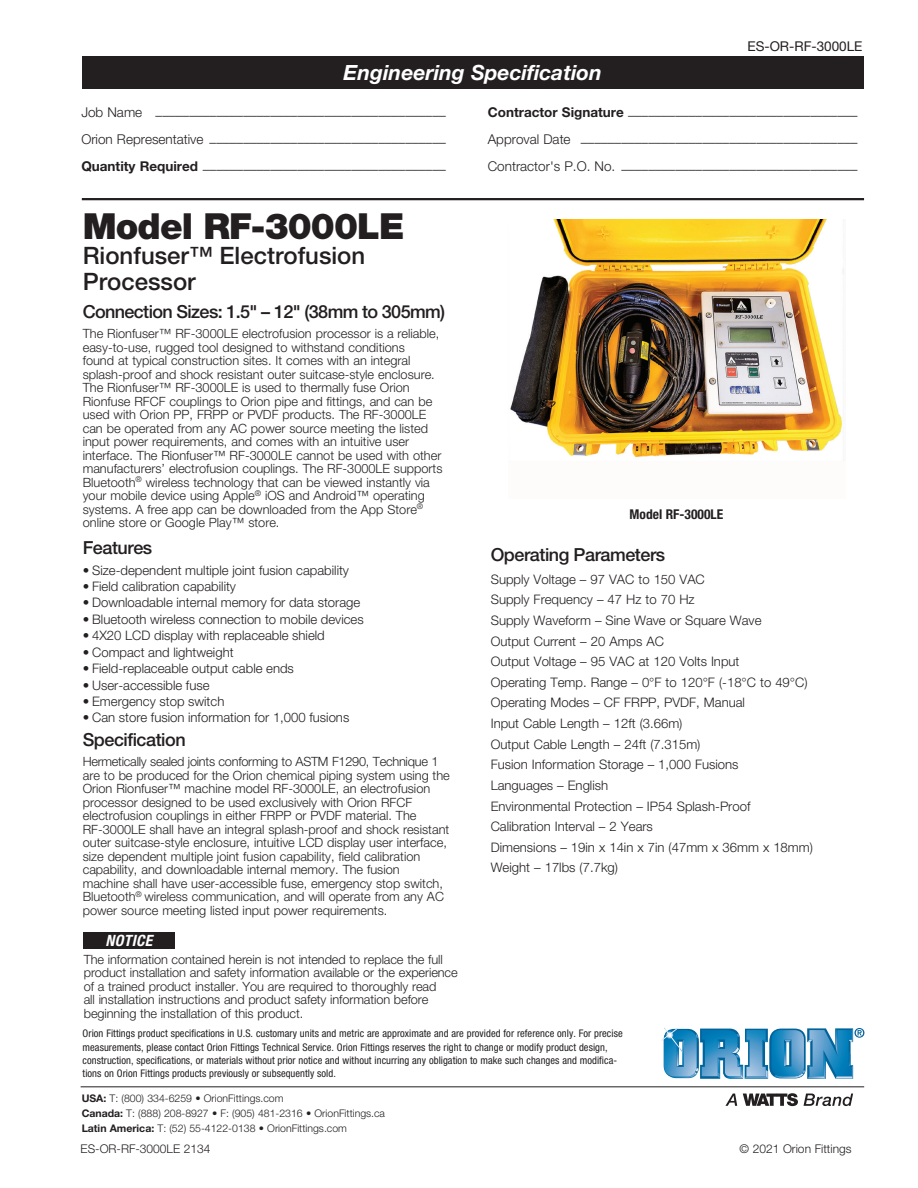
<style>
.page{position:relative;width:918px;height:1188px;background:#fff}
.page>*{position:absolute;margin:0;border:0;box-sizing:border-box;transform-origin:0 0}
._1_Head{font:900 36px "Helvetica Neue LT Std";letter-spacing:-.025em;color:#231f20}
._2_Head{font:500 24px/25.5px "Helvetica Neue LT Std";color:#231f20}
.Black_Box_Text{font:italic 700 21px "Helvetica Neue LT Std";color:#fff}
.Subhead_1{font:500 18px "Helvetica Neue LT Std";letter-spacing:-.025em;color:#231f20}
.body{font:italic 700 condensed 15.6px "Helvetica Neue LT Std";letter-spacing:.025em;color:#fff}
.t1{font:300 13.5px "Helvetica Neue LT Std";color:#231f20}
.t2{font:13.5px "Helvetica Neue LT Std";color:#231f20}
.Subhead_4{font:700 condensed 13.5px "Helvetica Neue LT Std";color:#231f20}
.body-2{font:300 13.2px "Helvetica Neue LT Std";color:#231f20}
.body-3{font:300 12.75px/13.5px "Helvetica Neue LT Std";color:#231f20}
.body-4{font:300 12px "Helvetica Neue LT Std";color:#231f20}
.Disclaimer{font:condensed 10.5px/13.2px "Helvetica Neue LT Std";letter-spacing:.005em;color:#231f20}
.t3{font:300 10.5px "Helvetica Neue LT Std";color:#231f20}
.s1{font-weight:700}
</style>
<div class="page">
<img style="left:510px;top:219px;width:334px;height:238px">
<div style="left:82px;top:57px;width:781px;height:32px;background:#231f20"></div>
<hr style="left:82px;top:198px;width:782px;height:2px;background:#231f20">
<svg style="left:661px;top:1028px;width:203px;height:51px"></svg>
<svg style="left:725px;top:1094px;width:12px;height:12px"></svg>
<svg style="left:743px;top:1093px;width:55px;height:13px"></svg>
<svg style="left:804px;top:1094px;width:49px;height:12px"></svg>
<hr style="left:81px;top:1086px;width:783px;height:1px;background:#231f20">
<div style="left:83px;top:932px;width:92px;height:16px;background:#231f20"></div>
<p class="t2" style="left:747px;top:38px;width:117px">ES-OR-RF-3000LE</p>
<p class="Black_Box_Text" style="left:343px;top:60px;width:260px">Engineering Specification</p>
<p class="t1" style="left:81px;top:107px;width:366px">Job Name –––––––––––––––––––––––––––––––––––––––––––</p>
<p class="t1" style="left:488px;top:107px;width:371px"><sup>Contractor</sup> <sup>Signature</sup> ––––––––––––––––––––––––––––––––––</p>
<p class="t1" style="left:81px;top:134px;width:366px">Orion Representative –––––––––––––––––––––––––––––––––––</p>
<p class="t1" style="left:488px;top:134px;width:371px">Approval Date –––––––––––––––––––––––––––––––––––––––––</p>
<p class="t1" style="left:81px;top:161px;width:366px"><sup>Quantity</sup> <sup>Required</sup> ––––––––––––––––––––––––––––––––––––</p>
<p class="t1" style="left:488px;top:161px;width:371px">Contractor's P.O. No. –––––––––––––––––––––––––––––––––––</p>
<p class="_1_Head" style="left:83px;top:204px;width:323px">Model RF-3000LE</p>
<p class="_2_Head" style="left:83px;top:243px;width:284px">Rionfuser™ Electrofusion<br>Processor</p>
<p class="Subhead_1" style="left:83px;top:301px;width:364px">Connection Sizes: 1.5" – 12" (38mm to 305mm)</p>
<p class="body-3" style="left:83px;top:327px;width:361px">The Rionfuser™ RF-3000LE electrofusion processor is a reliable, easy-to-use, rugged tool designed to withstand conditions<br>found at typical construction sites. It comes with an integral splash-proof and shock resistant outer suitcase-style enclosure.<br>The Rionfuser™ RF-3000LE is used to thermally fuse Orion Rionfuse RFCF couplings to Orion pipe and fittings, and can be used with Orion PP, FRPP or PVDF products. The RF-3000LE can be operated from any AC power source meeting the listed input power requirements, and comes with an intuitive user interface. The Rionfuser™ RF-3000LE cannot be used with other manufacturers’ electrofusion couplings. The RF-3000LE supports Bluetooth<sup>®</sup> wireless technology that can be viewed instantly via your mobile device using Apple<sup>®</sup> iOS and Android™ operating systems. A free app can be downloaded from the App Store<sup>® </sup>online store or Google Play™ store.</p>
<p class="Subhead_1" style="left:83px;top:537px;width:71px">Features</p>
<p class="body-2" style="left:83px;top:562px;width:268px">• Size-dependent multiple joint fusion capability</p>
<p class="body-2" style="left:83px;top:578px;width:155px">• Field calibration capability</p>
<p class="body-2" style="left:83px;top:595px;width:279px">• Downloadable internal memory for data storage</p>
<p class="body-2" style="left:83px;top:611px;width:282px">• Bluetooth wireless connection to mobile devices</p>
<p class="body-2" style="left:83px;top:628px;width:244px">• 4X20 LCD display with replaceable shield</p>
<p class="body-2" style="left:83px;top:644px;width:152px">• Compact and lightweight</p>
<p class="body-2" style="left:83px;top:660px;width:213px">• Field-replaceable output cable ends</p>
<p class="body-2" style="left:83px;top:677px;width:128px">• User-accessible fuse</p>
<p class="body-2" style="left:83px;top:693px;width:143px">• Emergency stop switch</p>
<p class="body-2" style="left:83px;top:710px;width:268px">• Can store fusion information for 1,000 fusions</p>
<p class="Subhead_1" style="left:83px;top:729px;width:104px">Specification</p>
<p class="body-3" style="left:83px;top:755px;width:369px">Hermetically sealed joints conforming to ASTM F1290, Technique 1 are to be produced for the Orion chemical piping system using the Orion Rionfuser™ machine model RF-3000LE, an electrofusion processor designed to be used exclusively with Orion RFCF electrofusion couplings in either FRPP or PVDF material. The RF-3000LE shall have an integral splash-proof and shock resistant outer suitcase-style enclosure, intuitive LCD display user interface, size dependent multiple joint fusion capability, field calibration capability, and downloadable internal memory. The fusion<br>machine shall have user-accessible fuse, emergency stop switch, Bluetooth<sup>®</sup> wireless communication, and will operate from any AC power source meeting listed input power requirements.</p>
<p class="body" style="left:106px;top:931px;width:48px">NOTICE</p>
<p class="body-3" style="left:84px;top:952px;width:375px">The information contained herein is not intended to replace the full product installation and safety information available or the experience of a trained product installer. You are required to thoroughly read<br>all installation instructions and product safety information before beginning the installation of this product.</p>
<p class="Subhead_4" style="left:630px;top:506px;width:95px">Model RF-3000LE</p>
<p class="Subhead_1" style="left:491px;top:544px;width:176px">Operating Parameters</p>
<p class="body-2" style="left:491px;top:571px;width:216px">Supply Voltage – 97 VAC to 150 VAC</p>
<p class="body-2" style="left:491px;top:592px;width:205px">Supply Frequency – 47 Hz to 70 Hz</p>
<p class="body-2" style="left:491px;top:612px;width:272px">Supply Waveform – Sine Wave or Square Wave</p>
<p class="body-2" style="left:491px;top:633px;width:175px">Output Current – 20 Amps AC</p>
<p class="body-2" style="left:491px;top:653px;width:250px">Output Voltage – 95 VAC at 120 Volts Input</p>
<p class="body-2" style="left:491px;top:674px;width:318px">Operating Temp. Range – 0°F to 120°F (-18°C to 49°C)</p>
<p class="body-2" style="left:491px;top:695px;width:256px">Operating Modes – CF FRPP, PVDF, Manual</p>
<p class="body-2" style="left:491px;top:715px;width:193px">Input Cable Length – 12ft (3.66m)</p>
<p class="body-2" style="left:491px;top:736px;width:211px">Output Cable Length – 24ft (7.315m)</p>
<p class="body-2" style="left:491px;top:757px;width:249px">Fusion Information Storage – 1,000 Fusions</p>
<p class="body-2" style="left:491px;top:777px;width:119px">Languages – English</p>
<p class="body-2" style="left:491px;top:798px;width:261px">Environmental Protection – IP54 Splash-Proof</p>
<p class="body-2" style="left:491px;top:818px;width:164px">Calibration Interval – 2 Years</p>
<p class="body-2" style="left:491px;top:839px;width:324px">Dimensions – 19in x 14in x 7in (47mm x 36mm x 18mm)</p>
<p class="body-2" style="left:491px;top:860px;width:129px">Weight – 17lbs (7.7kg)</p>
<p class="Disclaimer" style="left:83px;top:1027px;width:542px">Orion Fittings product specifications in U.S. customary units and metric are approximate and are provided for reference only. For precise measurements, please contact Orion Fittings Technical Service. Orion Fittings reserves the right to change or modify product design, construction, specifications, or materials without prior notice and without incurring any obligation to make such changes and modifica&shy;tions on Orion Fittings products previously or subsequently sold.</p>
<p class="t3" style="left:82px;top:1092px;width:203px"><span class="s1">USA:</span> T: (800) 334-6259 • OrionFittings.com</p>
<p class="t3" style="left:82px;top:1107px;width:305px"><span class="s1">Canada:</span> T: (888) 208-8927 • F: (905) 481-2316 • OrionFittings.ca</p>
<p class="t3" style="left:82px;top:1122px;width:267px"><span class="s1">Latin America:</span> T: (52) 55-4122-0138 • OrionFittings.com</p>
<p class="body-4" style="left:81px;top:1141px;width:131px">ES-OR-RF-3000LE 2134</p>
<p class="body-4" style="left:739px;top:1141px;width:114px">© 2021 Orion Fittings</p>
</div>
